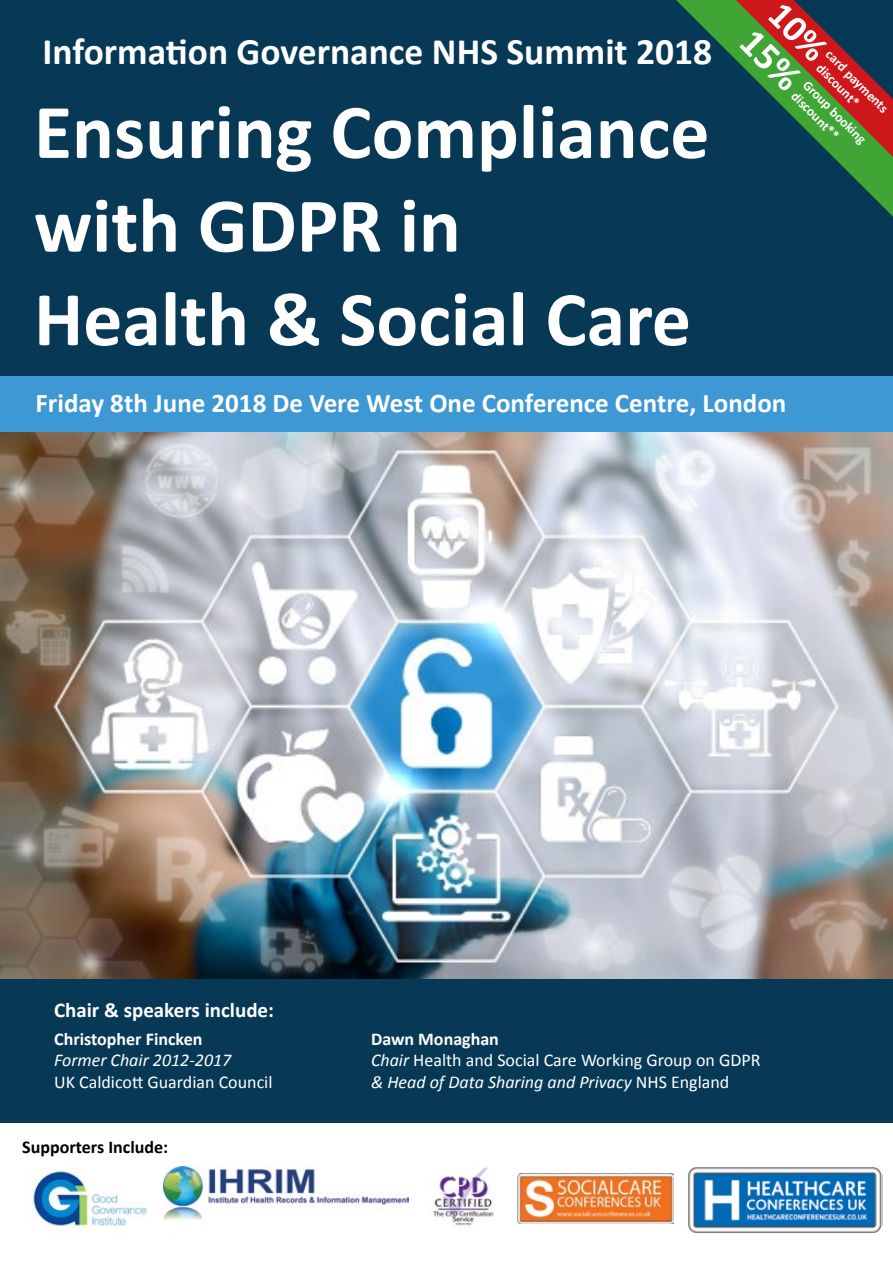
<style>
.page{position:relative;width:893px;height:1263px;background:#fff}
.page>*{position:absolute;margin:0;border:0;box-sizing:border-box;transform-origin:0 0}
.t1{font:700 78px/93.6px "Calibri";color:#fff}
.t2{font:700 37.5px "Calibri";color:#fff}
.t3{font:700 27px "Calibri";color:#fff}
.t4{font:700 21px "Calibri";color:#fff}
.t5{font:18px/21.6px "Calibri";color:#fff}
.t6{font:italic 18px "Calibri";color:#fff}
.t7{font:700 18px "Calibri";color:#000}
.t8{font:700 18px "Calibri";color:#fff}
.t9{font:700 13.5px/16.2px "Calibri";color:#fff}
.s1{font-weight:700}
.s2{font-style:italic}
</style>
<div class="page">
<div style="left:0;top:375px;width:893px;height:59px;background:#3d98d4"></div>
<img style="left:0;top:433px;width:893px;height:546px">
<div style="left:0;top:0;width:893px;height:375px;background:#073956"></div>
<svg style="left:676px;top:0;width:217px;height:217px"></svg>
<div style="left:0;top:979px;width:893px;height:144px;background:#073956"></div>
<img style="left:33px;top:1170px;width:115px;height:57px">
<img style="left:432px;top:1167px;width:62px;height:59px">
<img style="left:688px;top:1167px;width:194px;height:66px">
<img style="left:164px;top:1166px;width:244px;height:54px">
<img style="left:518px;top:1174px;width:156px;height:49px">
<svg style="left:734px;top:0;width:159px;height:158px"></svg>
<h2 class="t2" style="left:42px;top:25px;width:671px">Information Governance NHS Summit 2018</h2>
<h1 class="t1" style="left:34px;top:82px;width:677px">Ensuring Compliance with GDPR in<br>Health &amp; Social Care</h1>
<p class="t9" style="left:834px;top:46px;width:84px;rotate:45deg">card payments discount*</p>
<p class="t9" style="left:811px;top:76px;width:85px;rotate:45deg">Group booking discount**</p>
<h3 class="t3" style="left:35px;top:384px;width:752px">Friday 8th June 2018 De Vere West One Conference Centre, London</h3>
<p class="t4" style="left:54px;top:995px;width:221px">Chair &amp; speakers include:</p>
<p class="t8" style="left:54px;top:1026px;width:150px">Christopher Fincken</p>
<p class="t6" style="left:54px;top:1048px;width:179px">Former Chair 2012-2017</p>
<p class="t5" style="left:54px;top:1070px;width:220px">UK Caldicott Guardian Council</p>
<p class="t7" style="left:22px;top:1134px;width:147px">Supporters Include:</p>
<p class="t5" style="left:371px;top:1027px;width:391px"><span class="s1">Dawn Monaghan<br></span><span class="s2">Chair</span> Health and Social Care Working Group on GDPR <span class="s2">&amp; Head of Data Sharing and Privacy</span> NHS England</p>
</div>
